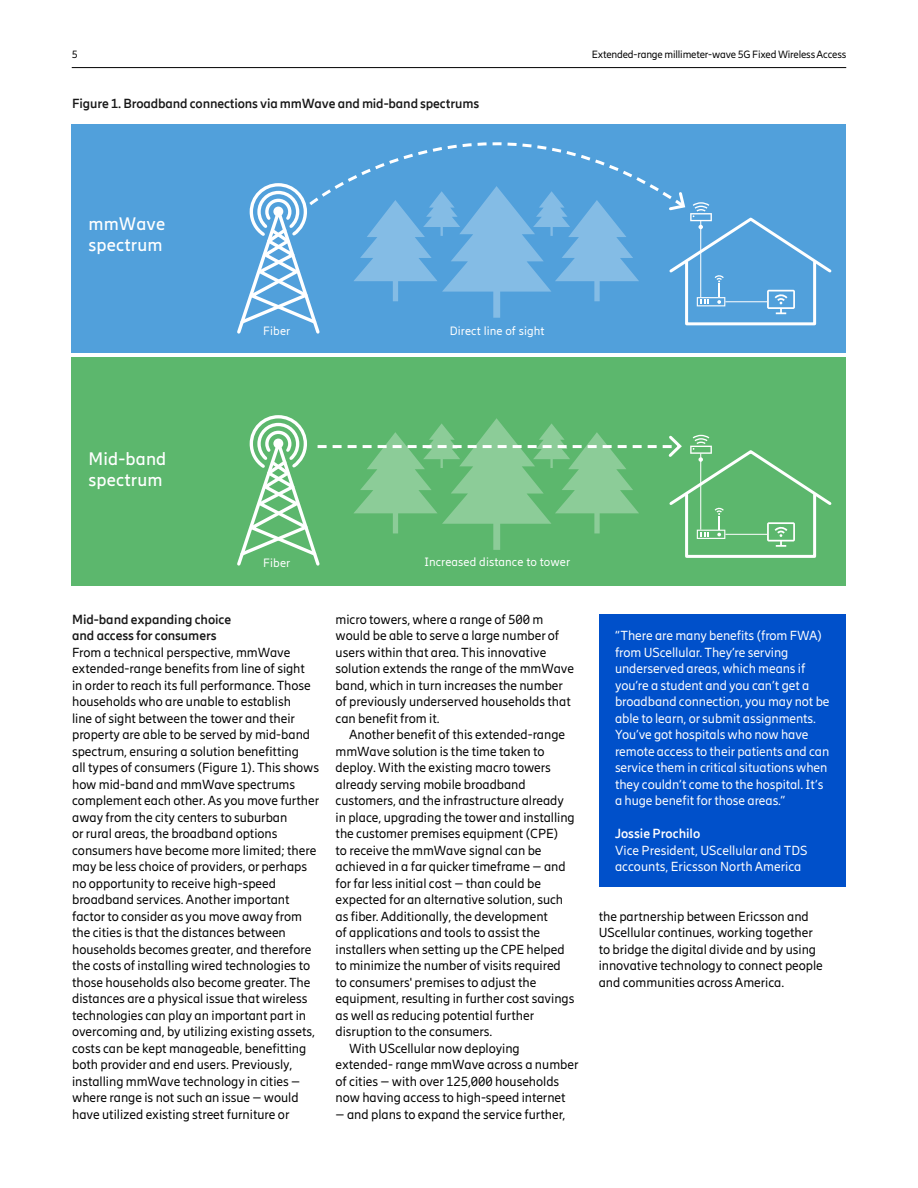
<style>
.page{position:relative;width:918px;height:1188px;background:#fff}
.page>*{position:absolute;margin:0;border:0;box-sizing:border-box;transform-origin:0 0}
.t1{font:500 18px/21px "Ericsson Hilda";letter-spacing:.01em;color:#fff}
.t2{font:13.2px/16.5px "Ericsson Hilda";color:#000}
.t3{font:13.2px/16.5px "Ericsson Hilda";letter-spacing:-.005em;color:#fff}
.t4{font:700 13.2px/16.5px "Ericsson Hilda";letter-spacing:-.01em;color:#181818}
.t5{font:700 13.2px "Ericsson Hilda";color:#fff}
.t6{font:12px "Ericsson Hilda";letter-spacing:.01em;color:#fff}
.t7{font:10.5px "Ericsson Hilda";letter-spacing:-.015em;color:#000}
</style>
<div class="page">
<hr style="left:72px;top:67px;width:774px;height:1px;background:#000">
<div style="left:71px;top:358px;width:774px;height:228px;background:#5cb76d"></div>
<div style="left:71px;top:124px;width:774px;height:229px;background:#51a0db"></div>
<svg style="left:237px;top:415px;width:595px;height:151px"></svg>
<svg style="left:237px;top:142px;width:595px;height:192px"></svg>
<div style="left:599px;top:614px;width:247px;height:273px;background:#0050ca"></div>
<p class="t7" style="left:72px;top:49px;width:7px">5</p>
<p class="t7" style="left:592px;top:49px;width:256px">Extended-range millimeter-wave 5G Fixed Wireless Access</p>
<p class="t4" style="left:72px;top:95px;width:409px">Figure 1. Broadband connections via mmWave and mid-band spectrums</p>
<h1 class="t1" style="left:88px;top:213px;width:78px">mmWave spectrum</h1>
<p class="t6" style="left:263px;top:324px;width:28px">Fiber</p>
<p class="t6" style="left:450px;top:324px;width:96px">Direct line of sight</p>
<h1 class="t1" style="left:88px;top:448px;width:79px">Mid-band spectrum</h1>
<p class="t6" style="left:263px;top:556px;width:28px">Fiber</p>
<p class="t6" style="left:424px;top:555px;width:147px">Increased distance to tower</p>
<p class="t4" style="left:72px;top:611px;width:161px">Mid-band expanding choice and access for consumers</p>
<p class="t2" style="left:72px;top:644px;width:249px">From a technical perspective, mmWave extended-range benefits from line of sight<br>in order to reach its full performance. Those households who are unable to establish<br>line of sight between the tower and their property are able to be served by mid-band spectrum, ensuring a solution benefitting<br>all types of consumers (Figure 1). This shows how mid-band and mmWave spectrums complement each other. As you move further away from the city centers to suburban<br>or rural areas, the broadband options consumers have become more limited; there may be less choice of providers, or perhaps no opportunity to receive high-speed broadband services. Another important factor to consider as you move away from the cities is that the distances between households becomes greater, and therefore the costs of installing wired technologies to those households also become greater. The distances are a physical issue that wireless technologies can play an important part in overcoming and, by utilizing existing assets, costs can be kept manageable, benefitting both provider and end users. Previously, installing mmWave technology in cities – where range is not such an issue – would have utilized existing street furniture or</p>
<p class="t2" style="left:336px;top:611px;width:240px">micro towers, where a range of 500 m would be able to serve a large number of users within that area. This innovative solution extends the range of the mmWave band, which in turn increases the number of previously underserved households that can benefit from it.</p>
<p class="t2" style="left:349px;top:726px;width:218px">Another benefit of this extended-range</p>
<p class="t2" style="left:336px;top:743px;width:211px">mmWave solution is the time taken to</p>
<p class="t2" style="left:336px;top:759px;width:217px">deploy. With the existing macro towers</p>
<p class="t2" style="left:336px;top:776px;width:192px">already serving mobile broadband</p>
<p class="t2" style="left:336px;top:792px;width:230px">customers, and the infrastructure already</p>
<p class="t2" style="left:336px;top:809px;width:241px">in place, upgrading the tower and installing</p>
<p class="t2" style="left:336px;top:825px;width:224px">the customer premises equipment (CPE)</p>
<p class="t2" style="left:336px;top:842px;width:207px">to receive the mmWave signal can be</p>
<p class="t2" style="left:336px;top:858px;width:232px">achieved in a far quicker timeframe – and</p>
<p class="t2" style="left:336px;top:875px;width:207px">for far less initial cost – than could be</p>
<p class="t2" style="left:336px;top:891px;width:229px">expected for an alternative solution, such</p>
<p class="t2" style="left:336px;top:908px;width:214px">as fiber. Additionally, the development</p>
<p class="t2" style="left:336px;top:924px;width:206px">of applications and tools to assist the</p>
<p class="t2" style="left:336px;top:941px;width:231px">installers when setting up the CPE helped</p>
<p class="t2" style="left:336px;top:957px;width:227px">to minimize the number of visits required</p>
<p class="t2" style="left:336px;top:974px;width:202px">to consumers' premises to adjust the</p>
<p class="t2" style="left:336px;top:990px;width:240px">equipment, resulting in further cost savings</p>
<p class="t2" style="left:336px;top:1007px;width:200px">as well as reducing potential further</p>
<p class="t2" style="left:336px;top:1023px;width:158px">disruption to the consumers.</p>
<p class="t2" style="left:349px;top:1040px;width:172px">With UScellular now deploying</p>
<p class="t2" style="left:336px;top:1056px;width:244px">extended- range mmWave across a number</p>
<p class="t2" style="left:336px;top:1073px;width:225px">of cities – with over 125,000 households</p>
<p class="t2" style="left:336px;top:1089px;width:232px">now having access to high-speed internet</p>
<p class="t2" style="left:336px;top:1106px;width:231px">– and plans to expand the service further,</p>
<p class="t3" style="left:615px;top:627px;width:216px">“There are many benefits (from FWA) from UScellular. They’re serving underserved areas, which means if you’re a student and you can’t get a broadband connection, you may not be able to learn, or submit assignments.<br>You’ve got hospitals who now have remote access to their patients and can service them in critical situations when they couldn’t come to the hospital. It’s a huge benefit for those areas.”</p>
<p class="t5" style="left:615px;top:826px;width:87px">Jossie Prochilo</p>
<p class="t3" style="left:615px;top:842px;width:194px">Vice President, UScellular and TDS accounts, Ericsson North America</p>
<p class="t2" style="left:599px;top:908px;width:226px">the partnership between Ericsson and UScellular continues, working together to bridge the digital divide and by using innovative technology to connect people and communities across America.</p>
</div>
